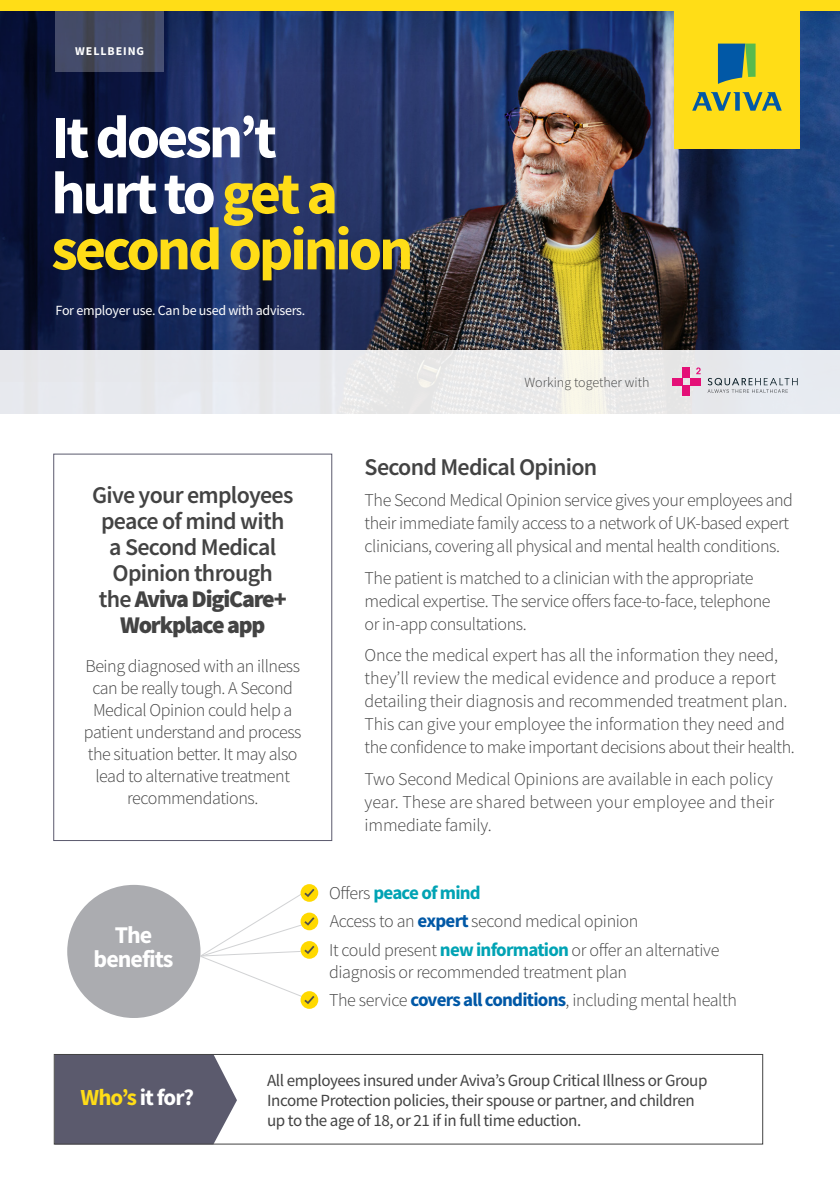
<style>
.page{position:relative;width:840px;height:1191px;background:#fff}
.page>*{position:absolute;margin:0;border:0;box-sizing:border-box;transform-origin:0 0}
.t1{font:700 60px/56px "Source Sans Pro";letter-spacing:-.05em;color:#ffdd17}
.Sub_title{font:600 24px/26px "Source Sans Pro";letter-spacing:-.03em;color:#434343;text-align:center}
.t2{font:700 24px/24.4px "Source Sans Pro";letter-spacing:-.04em;color:#fff;text-align:center}
.t3{font:700 23px "Source Sans Pro";letter-spacing:-.04em;color:#fff}
.t4{font:700 19px "Source Sans Pro";letter-spacing:-.04em;color:#00a3b4}
.Body_copy{font:300 18px/23px "Source Sans Pro";letter-spacing:-.025em;color:#434343}
.Sub_title-2{font:300 18px/22px "Source Sans Pro";letter-spacing:-.025em;color:#434343;text-align:center}
.t5{font:17px/20px "Source Sans Pro";letter-spacing:-.025em;color:#434343}
.Sub_title-3{font:14px "Source Sans Pro";letter-spacing:-.02em;color:#fff}
.t6{font:300 14px "Source Sans Pro";color:#434343}
.t7{font:700 11.8px "Source Sans Pro";letter-spacing:.08em;color:#fff}
.s1{color:#fff}
.s2{font-weight:900}
.s3{font-weight:300;font-size:18px;color:#434343}
.s4{font-weight:700;font-size:19px;color:#0158a6}
.s5{font-weight:700;font-size:19px;color:#00a3b4}
.s6{color:#ffdd17}
</style>
<div class="page">
<img style="left:550px;top:90px;width:289px;height:261px">
<svg style="left:0;top:90px;width:550px;height:261px;background:#262f53"></svg>
<svg style="left:0;top:10px;width:839px;height:80px;background:#233460"></svg>
<div style="left:53px;top:454px;width:279px;height:386px;border:1px solid #5b5a6d"></div>
<svg style="left:0;top:351px;width:839px;height:63px;background:#e8e9eb"></svg>
<div style="left:682px;top:367px;width:7px;height:11px;background:#e41077"></div>
<div style="left:682px;top:385px;width:7px;height:11px;background:#e41077"></div>
<div style="left:671px;top:378px;width:11px;height:7px;background:#e41077"></div>
<div style="left:689px;top:378px;width:11px;height:7px;background:#e41077"></div>
<svg style="left:695px;top:367px;width:5px;height:7px"></svg>
<svg style="left:707px;top:378px;width:90px;height:15px"></svg>
<svg style="left:199px;top:884px;width:119px;height:124px"></svg>
<div style="left:67px;top:885px;width:133px;height:133px;background:#abacb0;border-radius:50%"></div>
<div style="left:56px;top:1056px;width:181px;height:86px;background:#5b5a6d"></div>
<div style="left:54px;top:1054px;width:708px;height:90px;border:1px solid #434343"></div>
<svg style="left:56px;top:10px;width:108px;height:62px;background:#474d64"></svg>
<div style="left:673px;top:6px;width:125px;height:142px;background:#ffdd17"></div>
<svg style="left:717px;top:44px;width:38px;height:40px"></svg>
<svg style="left:692px;top:92px;width:89px;height:19px"></svg>
<div style="left:0;top:0;width:839px;height:10px;background:#ffdd17"></div>
<p class="t7" style="left:75px;top:43px;width:70px">WELLBEING</p>
<p class="t1" style="left:51px;top:108px;width:363px"><span class="s1">It doesn’t<br>hurt to</span> get a second opinion</p>
<p class="Sub_title-3" style="left:56px;top:301px;width:251px">For employer use. Can be used with advisers.</p>
<p class="t6" style="left:524px;top:373px;width:126px">Working together with</p>
<p class="Sub_title" style="left:92px;top:482px;width:202px">Give your employees peace of mind with a Second Medical<br>Opinion through<br>the <span class="s2">Aviva DigiCare+<br>Workplace app</span></p>
<p class="Sub_title-2" style="left:84px;top:655px;width:219px">Being diagnosed with an illness can be really tough. A Second<br>Medical Opinion could help a patient understand and process the situation better. It may also lead to alternative treatment recommendations.</p>
<p class="t2" style="left:93px;top:922px;width:81px">The benefits</p>
<p class="Sub_title" style="left:364px;top:453px;width:234px">Second Medical Opinion</p>
<p class="Body_copy" style="left:364px;top:489px;width:429px">The Second Medical Opinion service gives your employees and their immediate family access to a network of UK-based expert clinicians, covering all physical and mental health conditions.</p>
<p class="Body_copy" style="left:364px;top:566px;width:407px">The patient is matched to a clinician with the appropriate medical expertise. The service offers face-to-face, telephone or in-app consultations.</p>
<p class="Body_copy" style="left:364px;top:644px;width:431px">Once the medical expert has all the information they need, they’ll review the medical evidence and produce a report detailing their diagnosis and recommended treatment plan.<br>This can give your employee the information they need and the confidence to make important decisions about their health.</p>
<p class="Body_copy" style="left:364px;top:767px;width:411px;text-align:justify">Two Second Medical Opinions are available in each policy year. These are shared between your employee and their immediate family.</p>
<p class="t4" style="left:329px;top:879px;width:153px"><span class="s3">Offers</span> peace of mind</p>
<p class="Body_copy" style="left:329px;top:910px;width:310px">Access to an <span class="s4">expert</span> second medical opinion</p>
<p class="Body_copy" style="left:329px;top:939px;width:391px;line-height:21.6px">It could present <span class="s5">new information</span> or offer an alternative diagnosis or recommended treatment plan</p>
<p class="Body_copy" style="left:329px;top:988px;width:409px">The service <span class="s4">covers all conditions</span>, including mental health</p>
<p class="t3" style="left:81px;top:1082px;width:115px"><span class="s6">Who’s</span> it for?</p>
<p class="t5" style="left:267px;top:1070px;width:441px">All employees insured under Aviva’s Group Critical Illness or Group<br>Income Protection policies, their spouse or partner, and children up to the age of 18, or 21 if in full time eduction.</p>
</div>
